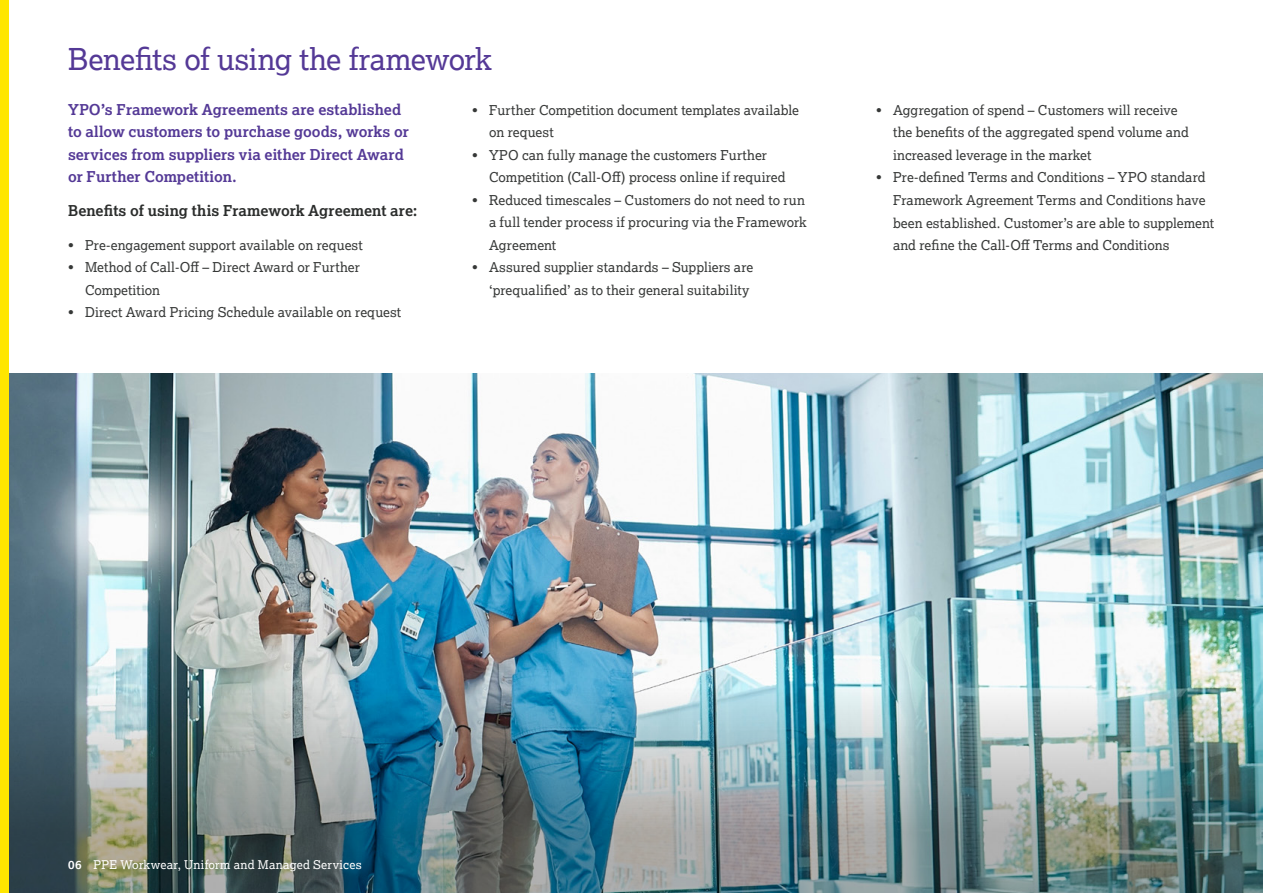
<style>
.page{position:relative;width:1263px;height:893px;background:#fff}
.page>*{position:absolute;margin:0;border:0;box-sizing:border-box;transform-origin:0 0}
.t1{font:30px "Lexia";letter-spacing:-.015em;color:#543996}
.t2{font:700 15px/22.5px "Lexia";color:#543996}
.t3{font:700 15px "Lexia";color:#2b2d2c}
.t4{font:13.5px/22.5px "Lexia";color:#363837}
.t5{font:12px "Lexia";letter-spacing:.02em;color:#fff}
.s1{font-weight:700}
</style>
<div class="page">
<img style="left:9px;top:374px;width:1254px;height:303px">
<img style="left:9px;top:677px;width:1254px;height:216px">
<div style="left:0;top:0;width:9px;height:893px;background:#ffe600"></div>
<h1 class="t1" style="left:68px;top:40px;width:425px">Benefits of using the framework</h1>
<p class="t2" style="left:68px;top:98px;width:342px">YPO’s Framework Agreements are established to allow customers to purchase goods, works or services from suppliers via either Direct Award or Further Competition.</p>
<p class="t3" style="left:68px;top:201px;width:351px">Benefits of using this Framework Agreement are:</p>
<p class="t4" style="left:68px;top:233px;width:296px">• Pre-engagement support available on request</p>
<p class="t4" style="left:85px;top:256px;width:276px;text-indent:-17px">• Method of Call-Off – Direct Award or Further<br>Competition</p>
<p class="t4" style="left:68px;top:301px;width:335px">• Direct Award Pricing Schedule available on request</p>
<p class="t4" style="left:489px;top:98px;width:312px;text-indent:-17px">• Further Competition document templates available on request</p>
<p class="t4" style="left:489px;top:143px;width:298px;text-indent:-17px">• YPO can fully manage the customers Further<br>Competition (Call-Off) process online if required</p>
<p class="t4" style="left:489px;top:188px;width:319px;text-align:justify;text-indent:-17px">• Reduced timescales – Customers do not need to run a full tender process if procuring via the Framework Agreement</p>
<p class="t4" style="left:472px;top:256px;width:283px;text-align:right">• Assured supplier standards – Suppliers are ‘prequalified’ as to their general suitability</p>
<p class="t4" style="left:893px;top:98px;width:297px;text-indent:-17px">• Aggregation of spend – Customers will receive the benefits of the aggregated spend volume and increased leverage in the market</p>
<p class="t4" style="left:893px;top:166px;width:323px;text-indent:-17px">• Pre-defined Terms and Conditions – YPO standard Framework Agreement Terms and Conditions have been established. Customer’s are able to supplement and refine the Call-Off Terms and Conditions</p>
<p class="t5" style="left:68px;top:857px;width:295px"><span class="s1">06</span> PPE Workwear, Uniform and Managed Services</p>
</div>
